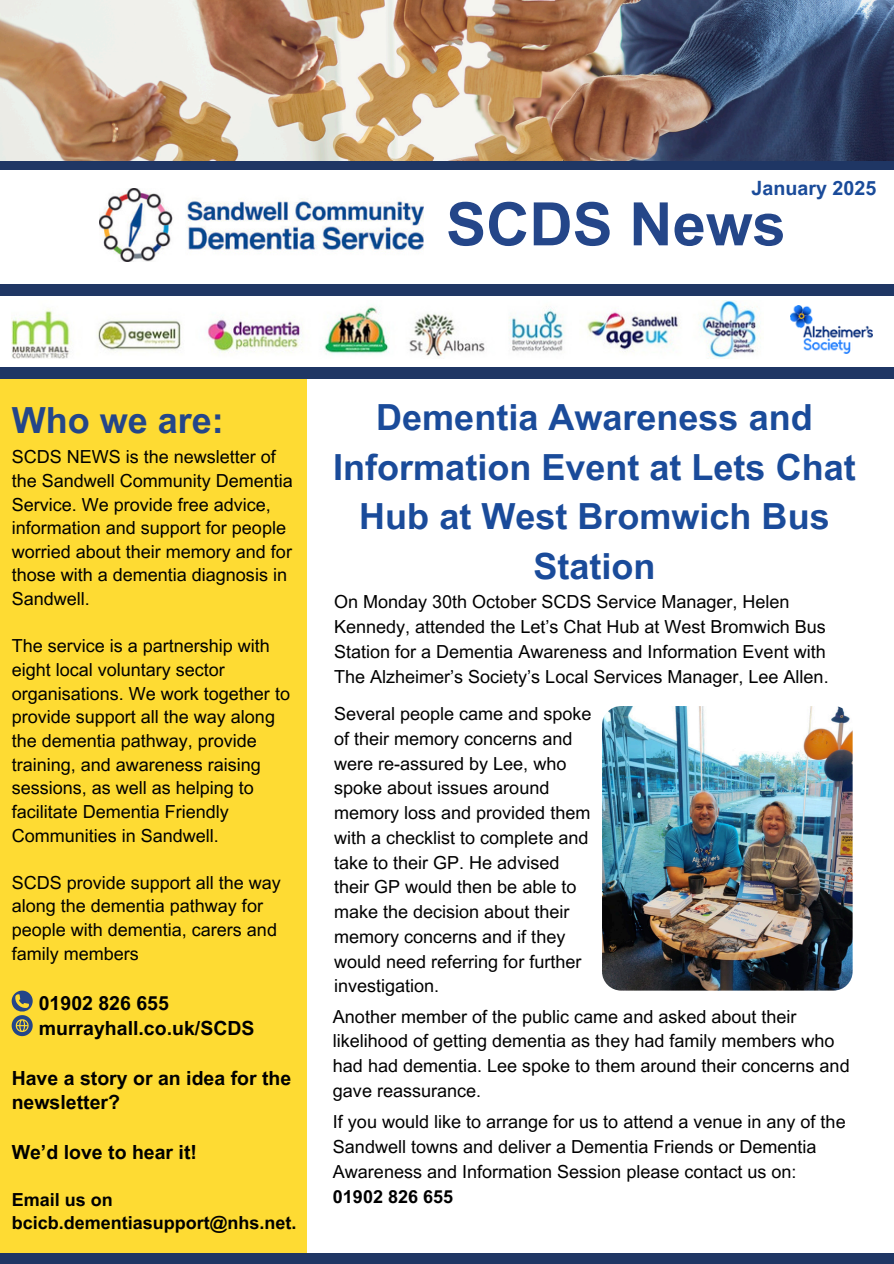
<style>
.page{position:relative;width:894px;height:1264px;background:#fff}
.page>*{position:absolute;margin:0;border:0;box-sizing:border-box;transform-origin:0 0}
.t1{font:700 59.85px "Arial MT Pro";color:#244689}
.t2{font:700 36px/49.5px "Arial MT Pro";color:#1a4b9a;text-align:center}
.t3{font:700 36px "Arial MT Pro";color:#244689}
.t4{font:700 19.65px "Arial MT Pro";color:#1a4b9a}
.t5{font:700 19.5px/24.8px "Arial MT Pro";color:#000}
.t6{font:18px/24.8px "Arial MT Pro";color:#000}
.t7{font:700 18px/22.5px "Arial MT Pro";color:#000}
</style>
<div class="page">
<img style="left:11px;top:300px;width:750px;height:59px">
<img style="left:790px;top:306px;width:82px;height:47px">
<img style="left:100px;top:189px;width:324px;height:73px">
<div style="left:0;top:371px;width:307px;height:892px;background:#fedb33"></div>
<div style="left:0;top:1252px;width:893px;height:11px;background:#1f3664"></div>
<svg style="left:12px;top:990px;width:21px;height:46px"></svg>
<div style="left:0;top:367px;width:893px;height:12px;background:#1f3664"></div>
<div style="left:0;top:284px;width:893px;height:12px;background:#1f3664"></div>
<div style="left:0;top:158px;width:893px;height:12px;background:#1f3664"></div>
<img style="left:602px;top:706px;width:250px;height:284px;border-radius:19px">
<img style="left:0;top:0;width:893px;height:160px">
<h3 class="t4" style="left:751px;top:180px;width:126px">January 2025</h3>
<p class="t1" style="left:446px;top:202px;width:341px">SCDS News</p>
<p class="t3" style="left:12px;top:407px;width:214px">Who we are:</p>
<p class="t6" style="left:12px;top:447px;width:283px;line-height:23.7px">SCDS NEWS is the newsletter of the Sandwell Community Dementia<br>Service. We provide free advice, information and support for people worried about their memory and for those with a dementia diagnosis in<br>Sandwell.</p>
<h3 class="t6" style="left:12px;top:636px;width:280px;line-height:23.7px">The service is a partnership with eight local voluntary sector organisations. We work together to provide support all the way along the dementia pathway, provide training, and awareness raising sessions, as well as helping to facilitate Dementia Friendly<br>Communities in Sandwell.</h3>
<p class="t6" style="left:12px;top:872px;width:271px;line-height:23.7px">SCDS provide support all the way along the dementia pathway for people with dementia, carers and family members</p>
<h1 class="t5" style="left:39px;top:993px;width:217px">01902 826 655 murrayhall.co.uk/SCDS</h1>
<p class="t5" style="left:12px;top:1067px;width:281px">Have a story or an idea for the newsletter?</p>
<p class="t5" style="left:12px;top:1142px;width:187px">We’d love to hear it!</p>
<p class="t7" style="left:12px;top:1190px;width:286px">Email us on bcicb.dementiasupport@nhs.net.</p>
<p class="t2" style="left:333px;top:397px;width:524px">Dementia Awareness and<br>Information Event at Lets Chat<br>Hub at West Bromwich Bus<br>Station</p>
<h3 class="t6" style="left:334px;top:592px;width:496px">On Monday 30th October SCDS Service Manager, Helen Kennedy, attended the Let’s Chat Hub at West Bromwich Bus Station for a Dementia Awareness and Information Event with The Alzheimer’s Society’s Local Services Manager, Lee Allen.</h3>
<h3 class="t6" style="left:334px;top:703px;width:259px">Several people came and spoke of their memory concerns and were re-assured by Lee, who spoke about issues around memory loss and provided them with a checklist to complete and take to their GP. He advised their GP would then be able to make the decision about their memory concerns and if they would need referring for further investigation.</h3>
<p class="t6" style="left:333px;top:1006px;width:518px">Another member of the public came and asked about their likelihood of getting dementia as they had family members who had had dementia. Lee spoke to them around their concerns and gave reassurance.</p>
<h3 class="t6" style="left:333px;top:1111px;width:514px">If you would like to arrange for us to attend a venue in any of the<br>Sandwell towns and deliver a Dementia Friends or Dementia<br>Awareness and Information Session please contact us on:</h3>
<p class="t7" style="left:333px;top:1187px;width:122px">01902 826 655</p>
</div>
